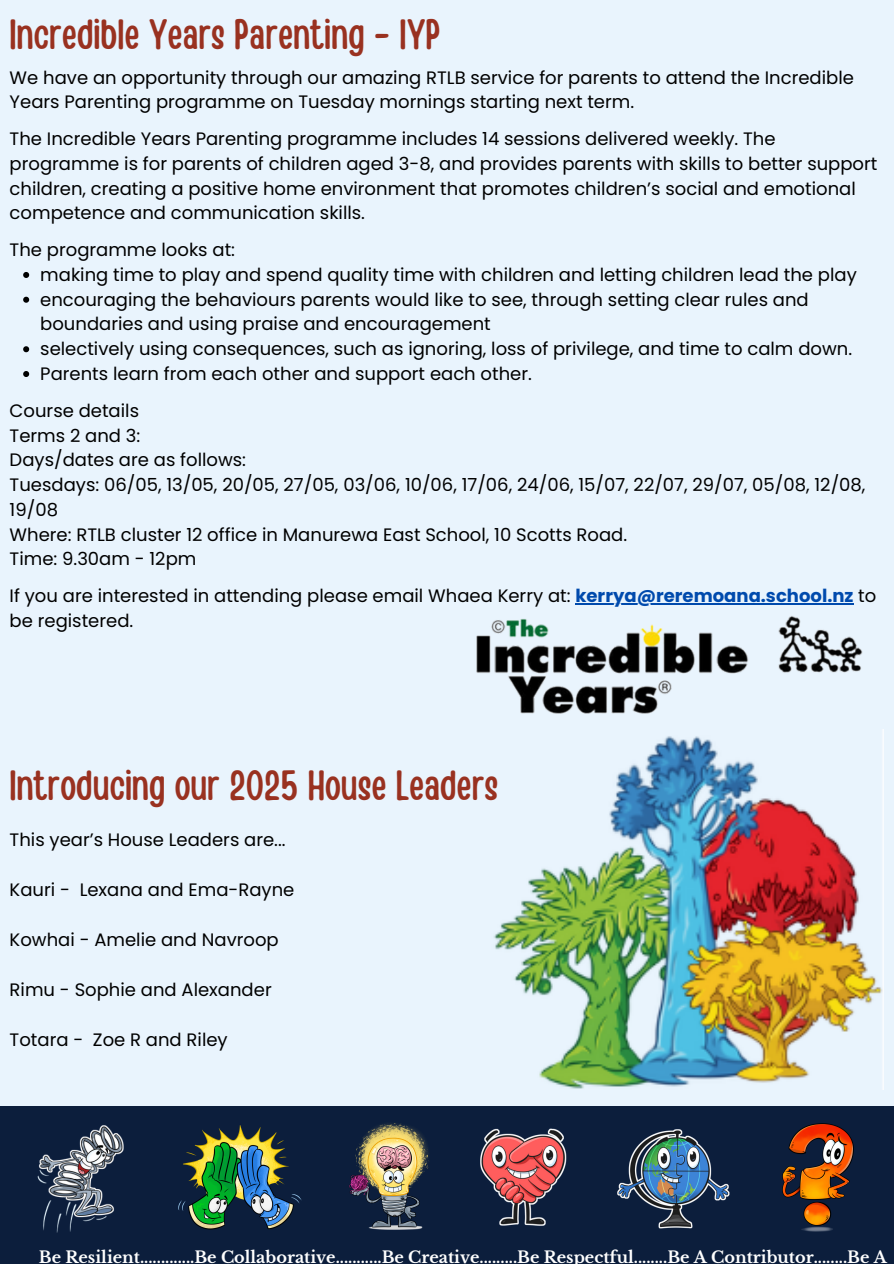
<style>
.page{position:relative;width:894px;height:1264px;background:#fff}
.page>*{position:absolute;margin:0;border:0;box-sizing:border-box;transform-origin:0 0}
.t1{font:42px "Handy Casual Condensed";color:#993120}
.t2{font:18px/24.8px "Poppins";color:#000}
.t3{font:700 16.05px "Libre Baskerville";color:#fff}
.s1{font-weight:700;color:#004aad}
</style>
<div class="page">
<div style="left:0;top:0;width:893px;height:1263px;background:#e9f4fd"></div>
<div style="left:0;top:1106px;width:893px;height:157px;background:#0c1e3c"></div>
<img style="left:38px;top:1125px;width:86px;height:108px">
<img style="left:782px;top:1123px;width:72px;height:109px">
<img style="left:480px;top:1128px;width:86px;height:98px">
<img style="left:349px;top:1123px;width:80px;height:107px">
<img style="left:178px;top:1125px;width:124px;height:105px">
<img style="left:617px;top:1129px;width:113px;height:100px">
<img style="left:476px;top:603px;width:408px;height:147px">
<img style="left:483px;top:729px;width:400px;height:360px">
<svg style="left:23px;top:272px;width:6px;height:6px"></svg>
<svg style="left:23px;top:297px;width:6px;height:6px"></svg>
<svg style="left:23px;top:346px;width:6px;height:6px"></svg>
<svg style="left:23px;top:371px;width:6px;height:6px"></svg>
<hr style="left:575px;top:603px;width:278px;height:2px;background:#004aad">
<p class="t1" style="left:10px;top:7px;width:432px">Incredible Years Parenting - IYP</p>
<h1 class="t2" style="left:10px;top:65px;width:845px">We have an opportunity through our amazing RTLB service for parents to attend the Incredible<br>Years Parenting programme on Tuesday mornings starting next term.</h1>
<p class="t2" style="left:10px;top:126px;width:869px">The Incredible Years Parenting programme includes 14 sessions delivered weekly. The programme is for parents of children aged 3-8, and provides parents with skills to better support children, creating a positive home environment that promotes children’s social and emotional competence and communication skills.</p>
<p class="t2" style="left:10px;top:237px;width:227px">The programme looks at:</p>
<p class="t2" style="left:40px;top:262px;width:817px">making time to play and spend quality time with children and letting children lead the play</p>
<p class="t2" style="left:40px;top:287px;width:769px">encouraging the behaviours parents would like to see, through setting clear rules and boundaries and using praise and encouragement</p>
<p class="t2" style="left:40px;top:336px;width:813px">selectively using consequences, such as ignoring, loss of privilege, and time to calm down.</p>
<p class="t2" style="left:40px;top:361px;width:493px">Parents learn from each other and support each other.</p>
<p class="t2" style="left:10px;top:398px;width:131px">Course details</p>
<p class="t2" style="left:10px;top:423px;width:132px">Terms 2 and 3:</p>
<p class="t2" style="left:10px;top:447px;width:238px">Days/dates are as follows:</p>
<p class="t2" style="left:10px;top:472px;width:857px">Tuesdays: 06/05, 13/05, 20/05, 27/05, 03/06, 10/06, 17/06, 24/06, 15/07, 22/07, 29/07, 05/08, 12/08,<br>19/08</p>
<p class="t2" style="left:10px;top:522px;width:618px">Where: RTLB cluster 12 office in Manurewa East School, 10 Scotts Road.</p>
<p class="t2" style="left:10px;top:546px;width:188px">Time: 9.30am - 12pm</p>
<p class="t2" style="left:10px;top:583px;width:868px">If you are interested in attending please email Whaea Kerry at: <span class="s1">kerrya@reremoana.school.nz</span> to</p>
<p class="t2" style="left:10px;top:608px;width:125px">be registered.</p>
<p class="t1" style="left:10px;top:758px;width:490px">Introducing our 2025 House Leaders</p>
<h1 class="t2" style="left:10px;top:827px;width:277px">This year’s House Leaders are...</h1>
<p class="t2" style="left:10px;top:877px;width:286px">Kauri - Lexana and Ema-Rayne</p>
<p class="t2" style="left:10px;top:927px;width:270px">Kowhai - Amelie and Navroop</p>
<p class="t2" style="left:10px;top:977px;width:263px">Rimu - Sophie and Alexander</p>
<p class="t2" style="left:10px;top:1027px;width:219px">Totara - Zoe R and Riley</p>
<p class="t3" style="left:39px;top:1247px;width:849px">Be Resilient.............Be Collaborative...........Be Creative.........Be Respectful........Be A Contributor........Be A</p>
</div>
